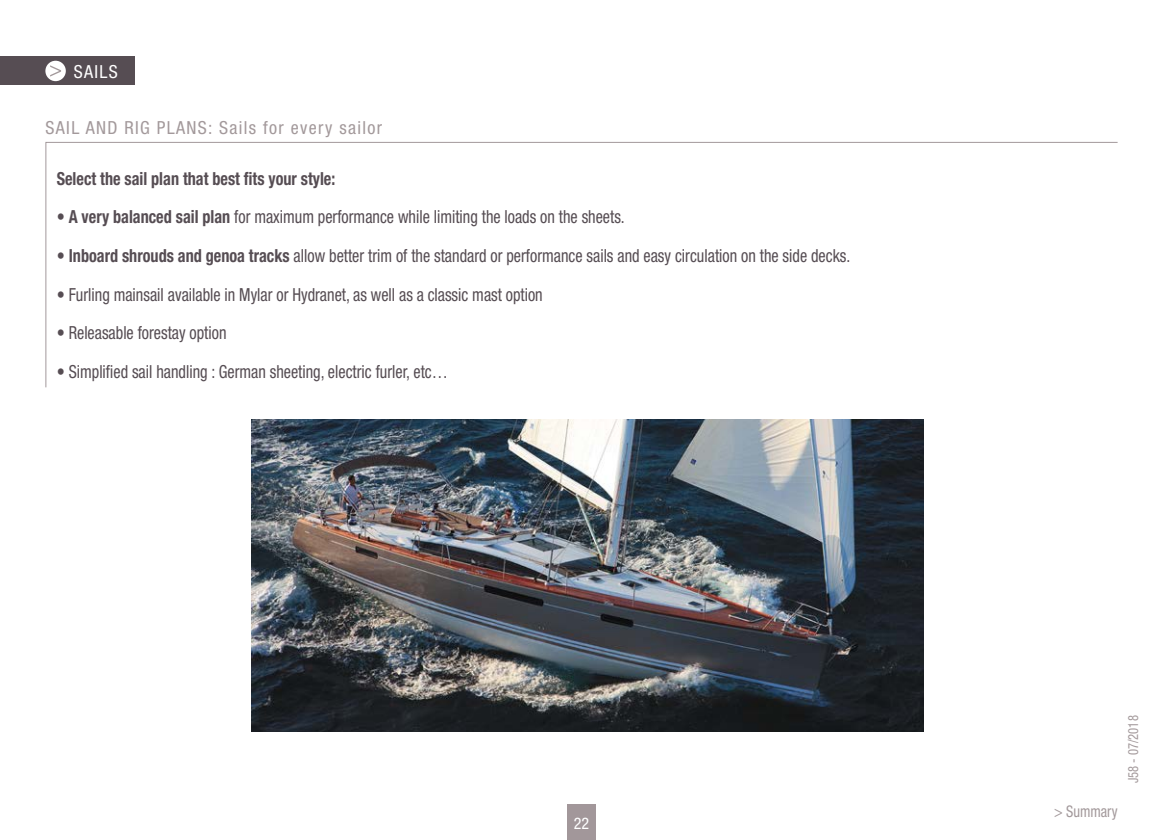
<style>
.page{position:relative;width:1163px;height:840px;background:#fff}
.page>*{position:absolute;margin:0;border:0;box-sizing:border-box;transform-origin:0 0}
.t1{font:condensed 18px "Helvetica Neue";color:#564d53;scale:.9 1}
.t2{font:700 condensed 18px "Helvetica Neue";color:#564d53;scale:.9 1}
.t3{font:condensed 18px "Helvetica Neue";letter-spacing:.075em;color:#a3999b}
.t4{font:condensed 18px "Helvetica Neue";letter-spacing:.075em;color:#fff}
.t5{font:condensed 16px "Helvetica Neue";color:#a3999b;scale:.9 1}
.t6{font:condensed 16px "Helvetica Neue";color:#fff}
.t7{font:condensed 14px "Helvetica Neue";color:#a3999b;scale:.9 1}
.s1{font-weight:700}
</style>
<div class="page">
<div style="left:567px;top:804px;width:28px;height:35px;background:#a2979a"></div>
<img style="left:251px;top:420px;width:671px;height:310px">
<svg style="left:45px;top:141px;width:1073px;height:247px"></svg>
<div style="left:0;top:57px;width:134px;height:28px;background:#564d53"></div>
<div style="left:45px;top:61px;width:21px;height:20px;background:#fff;border-radius:50%"></div>
<svg style="left:50px;top:65px;width:11px;height:12px"></svg>
<p class="t4" style="left:74px;top:61px;width:46px">SAILS</p>
<p class="t3" style="left:46px;top:117px;width:338px">SAIL AND RIG PLANS: Sails for every sailor</p>
<p class="t2" style="left:57px;top:167px;width:311px">Select the sail plan that best fits your style:</p>
<p class="t1" style="left:57px;top:206px;width:632px"><span class="s1">• A very balanced sail plan</span> for maximum performance while limiting the loads on the sheets.</p>
<p class="t1" style="left:57px;top:245px;width:883px"><span class="s1">• Inboard shrouds and genoa tracks</span> allow better trim of the standard or performance sails and easy circulation on the side decks.</p>
<p class="t1" style="left:57px;top:284px;width:541px">• Furling mainsail available in Mylar or Hydranet, as well as a classic mast option</p>
<p class="t1" style="left:57px;top:322px;width:190px"><span class="s1">•</span> Releasable forestay option</p>
<p class="t1" style="left:57px;top:361px;width:436px"><span class="s1">•</span> Simplified sail handling : German sheeting, electric furler, etc…</p>
<p class="t6" style="left:573px;top:813px;width:17px">22</p>
<p class="t5" style="left:1053px;top:801px;width:72px">&gt; Summary</p>
<p class="t7" style="left:1124px;top:782px;width:77px;rotate:-90deg">J58 - 07/2018</p>
</div>
